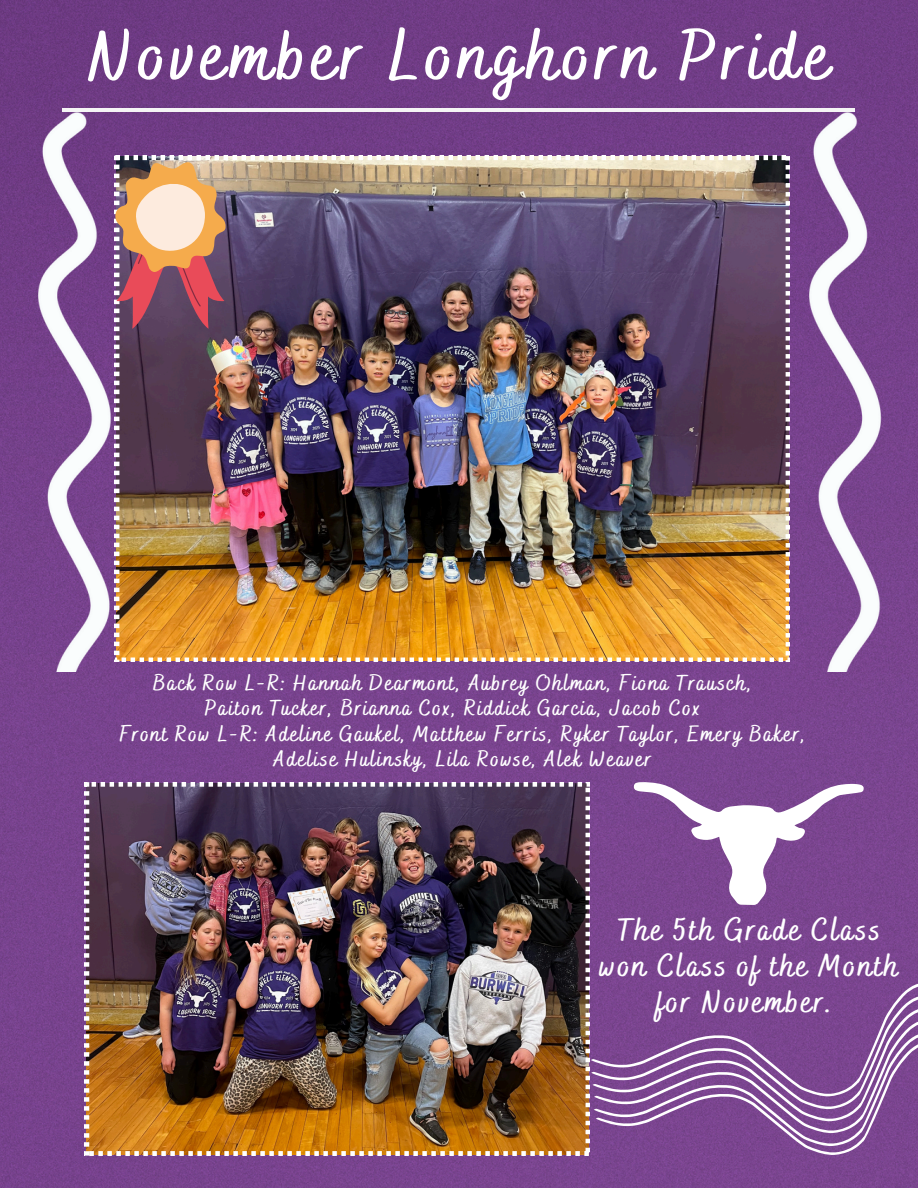
<style>
.page{position:relative;width:918px;height:1188px;background:#fff}
.page>*{position:absolute;margin:0;border:0;box-sizing:border-box;transform-origin:0 0}
.t1{font:700 72px "Bakerie Smooth";letter-spacing:.075em;color:#fff}
.t2{font:700 31.95px/36px "Bakerie Smooth";letter-spacing:.075em;color:#fff;text-align:center}
.t3{font:700 22.2px/24.8px "Bakerie Smooth";letter-spacing:.075em;color:#fff;text-align:center}
</style>
<div class="page">
<img style="left:0;top:0;width:918px;height:1188px">
<hr style="left:63px;top:109px;width:792px;height:3px;background:#f5f5f5">
<img style="left:130px;top:156px;width:660px;height:506px">
<svg style="left:130px;top:156px;width:98px;height:173px;background:#c38d7c"></svg>
<img style="left:85px;top:782px;width:505px;height:374px">
<svg style="left:634px;top:782px;width:230px;height:123px"></svg>
<svg style="left:590px;top:983px;width:328px;height:172px;background:#89599b"></svg>
<img style="left:39px;top:112px;width:91px;height:559px">
<img style="left:809px;top:112px;width:91px;height:559px">
<h1 class="t1" style="left:87px;top:13px;width:744px">November Longhorn Pride</h1>
<p class="t3" style="left:153px;top:672px;width:600px">Back Row L-R: Hannah Dearmont, Aubrey Ohlman, Fiona Trausch,<br>Paiton Tucker, Brianna Cox, Riddick Garcia, Jacob Cox</p>
<p class="t3" style="left:120px;top:723px;width:688px">Front Row L-R: Adeline Gaukel, Matthew Ferris, Ryker Taylor, Emery Baker,<br>Adelise Hulinsky, Lila Rowse, Alek Weaver</p>
<p class="t2" style="left:600px;top:913px;width:300px">The 5th Grade Class won Class of the Month for November.</p>
</div>
